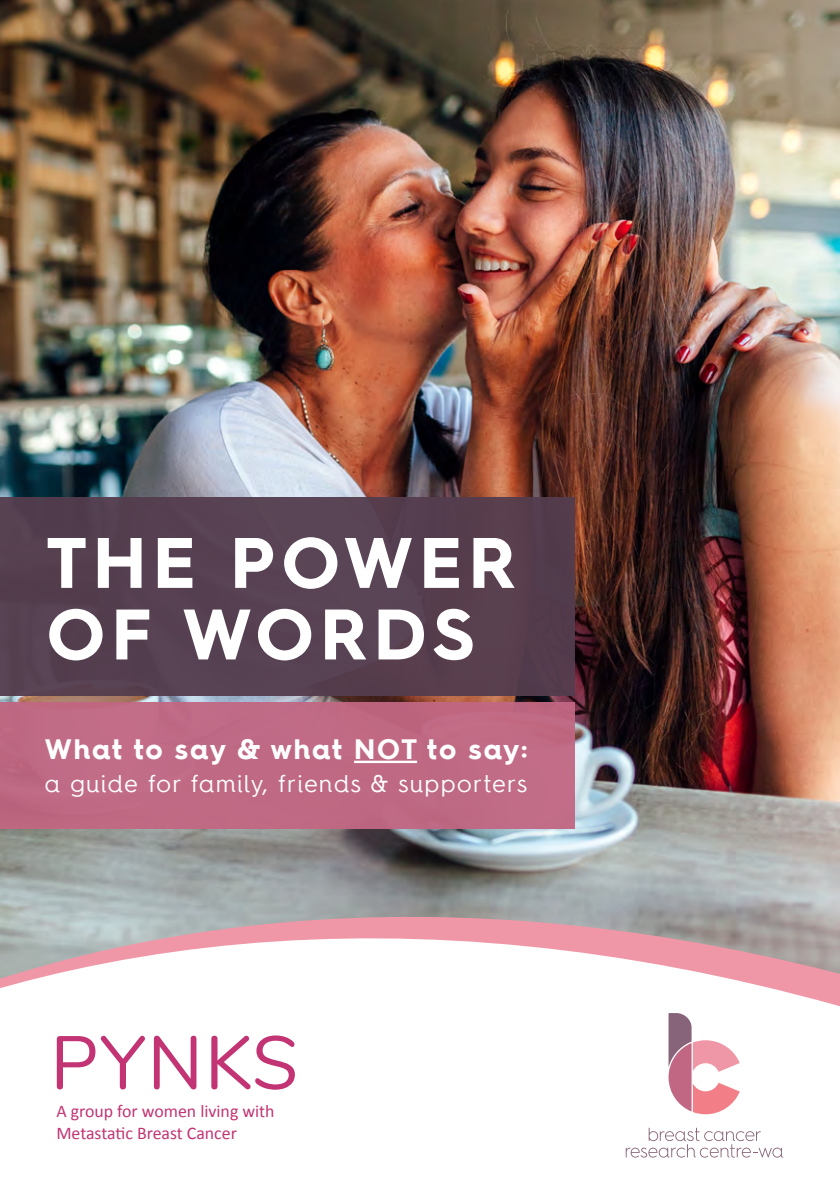
<style>
.page{position:relative;width:840px;height:1191px;background:#fff}
.page>*{position:absolute;margin:0;border:0;box-sizing:border-box;transform-origin:0 0}
.t1{font:75.2px "Nunito";letter-spacing:.02em;color:#c23473}
.t2{font:700 71.6px/71.6px "Hurme Geometric Sans 4 W00";letter-spacing:.09em;color:#fff}
.t3{font:700 28px "Hurme Geometric Sans 4 W00";letter-spacing:.065em;color:#fff}
.t4{font:24px "Hurme Geometric Sans 4 W00";letter-spacing:.07em;color:#fff}
.t5{font:17.8px/21.4px "Calibri";color:#c23473}
</style>
<div class="page">
<img style="left:0;top:0;width:839px;height:747px">
<svg style="left:0;top:768px;width:839px;height:390px"></svg>
<div style="left:0;top:497px;width:574px;height:198px;background:#543d4e"></div>
<div style="left:0;top:702px;width:574px;height:126px;background:#c26783"></div>
<hr style="left:354px;top:760px;width:63px;height:3px;background:#fff">
<svg style="left:625px;top:1127px;width:157px;height:30px"></svg>
<svg style="left:668px;top:1013px;width:71px;height:101px"></svg>
<p class="t2" style="left:47px;top:526px;width:470px">THE POWER<br>OF WORDS</p>
<p class="t3" style="left:45px;top:729px;width:484px">What to say &amp; what NOT to say:</p>
<p class="t4" style="left:45px;top:766px;width:483px">a guide for family, friends &amp; supporters</p>
<p class="t1" style="left:50px;top:1007px;width:249px">PYNKS</p>
<p class="t5" style="left:56px;top:1100px;width:220px">A group for women living with<br>Metastatic Breast Cancer</p>
</div>
